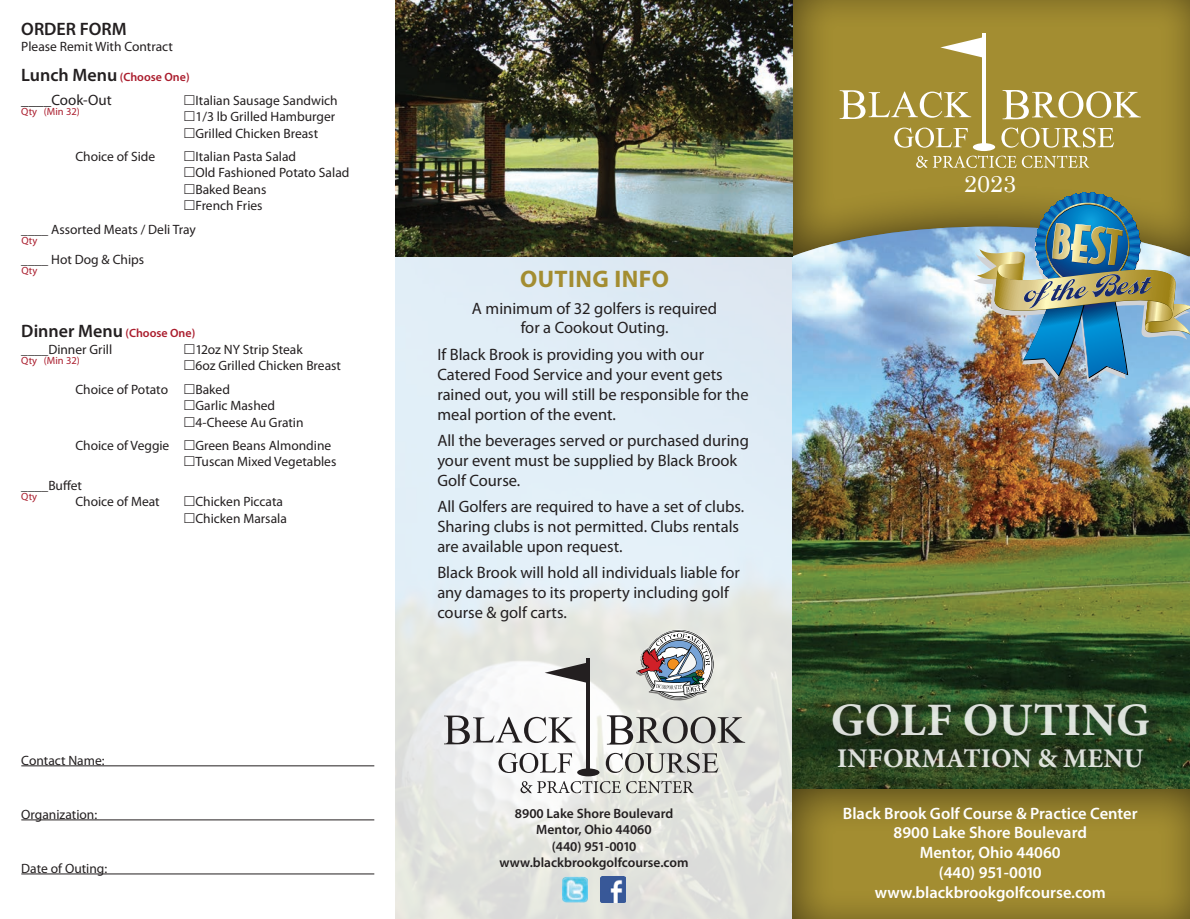
<style>
.page{position:relative;width:1190px;height:919px;background:#fff}
.page>*{position:absolute;margin:0;border:0;box-sizing:border-box;transform-origin:0 0}
.t1{font:700 46.5px "Minion Pro";letter-spacing:.01em;color:#fff}
.t2{font:700 27px "Minion Pro";letter-spacing:.01em;color:#fff}
.t3{font:700 24px "Myriad Pro";letter-spacing:.02em;color:#a38d31}
.t4{font:23.4px "Century";color:#fff}
.t5{font:600 18px "Myriad Pro";color:#231f20}
.t6{font:16.5px/19.8px "Myriad Pro";color:#231f20}
.t7{font:600 16.5px/19.8px "Myriad Pro";color:#fff;text-align:center}
.t8{font:15px "Myriad Pro";color:#231f20}
.t9{font:13.5px/16.5px "Myriad Pro";color:#231f20}
.t10{font:600 13.5px/16.2px "Myriad Pro";color:#231f20;text-align:center}
.t11{font:600 12px "Myriad Pro";color:#aa1d2d}
.t12{font:10.5px "Myriad Pro";letter-spacing:.01em;color:#aa1d2d}
.s1{font-size:18px;color:#231f20}
</style>
<div class="page">
<img style="left:396px;top:256px;width:396px;height:662px">
<img style="left:792px;top:257px;width:397px;height:530px">
<div style="left:786px;top:0;width:403px;height:257px;background:#231f20;opacity:.75"></div>
<div style="left:790px;top:787px;width:399px;height:131px;background:#231f20;opacity:.75"></div>
<div style="left:831px;top:695px;width:331px;height:80px;background:#231f20;opacity:.75"></div>
<img style="left:396px;top:0;width:396px;height:256px">
<img style="left:973px;top:192px;width:216px;height:190px">
<svg style="left:916px;top:155px;width:173px;height:13px;background:#b8a862"></svg>
<svg style="left:839px;top:90px;width:132px;height:29px"></svg>
<svg style="left:1002px;top:90px;width:138px;height:29px"></svg>
<svg style="left:894px;top:127px;width:73px;height:21px"></svg>
<svg style="left:1001px;top:127px;width:113px;height:21px;background:#baaa66"></svg>
<svg style="left:940px;top:37px;width:42px;height:20px"></svg>
<div style="left:972px;top:143px;width:23px;height:8px;background:#fff;border-radius:50%"></div>
<hr style="left:982px;top:33px;width:3px;height:111px;background:#fff">
<svg style="left:636px;top:629px;width:78px;height:71px"></svg>
<svg style="left:520px;top:780px;width:100px;height:13px"></svg>
<svg style="left:626px;top:780px;width:67px;height:13px"></svg>
<svg style="left:444px;top:715px;width:131px;height:29px"></svg>
<svg style="left:607px;top:715px;width:138px;height:29px;background:#acaca9"></svg>
<svg style="left:498px;top:752px;width:74px;height:20px"></svg>
<svg style="left:605px;top:752px;width:113px;height:20px;background:#b4b4b1"></svg>
<svg style="left:544px;top:662px;width:42px;height:20px"></svg>
<div style="left:577px;top:768px;width:22px;height:8px;background:#231f20;border-radius:50%"></div>
<hr style="left:586px;top:658px;width:4px;height:111px;background:#231f20">
<img style="left:562px;top:876px;width:26px;height:25px">
<img style="left:600px;top:876px;width:25px;height:25px">
<hr style="left:21px;top:765px;width:353px;height:1px;background:#231f20">
<hr style="left:21px;top:819px;width:353px;height:1px;background:#231f20">
<hr style="left:21px;top:873px;width:353px;height:1px;background:#231f20">
<p class="t5" style="left:21px;top:17px;width:107px">ORDER FORM</p>
<p class="t9" style="left:21px;top:38px;width:153px">Please Remit With Contract</p>
<p class="t11" style="left:21px;top:70px;width:170px"><span class="s1">Lunch Menu</span> (Choose One)</p>
<p class="t8" style="left:21px;top:90px;width:92px">____Cook-Out</p>
<p class="t9" style="left:195px;top:92px;width:144px">Italian Sausage Sandwich</p>
<p class="t12" style="left:21px;top:105px;width:60px">Qty (Min 32)</p>
<p class="t9" style="left:195px;top:108px;width:141px">1/3 lb Grilled Hamburger<br>Grilled Chicken Breast</p>
<p class="t9" style="left:75px;top:148px;width:81px">Choice of Side</p>
<p class="t9" style="left:195px;top:148px;width:155px">Italian Pasta Salad<br>Old Fashioned Potato Salad<br>Baked Beans<br>French Fries</p>
<p class="t9" style="left:21px;top:221px;width:176px">____ Assorted Meats / Deli Tray</p>
<p class="t9" style="left:21px;top:251px;width:124px">____ Hot Dog &amp; Chips</p>
<p class="t12" style="left:21px;top:234px;width:17px">Qty</p>
<p class="t12" style="left:21px;top:264px;width:17px">Qty</p>
<p class="t11" style="left:21px;top:325px;width:175px"><span class="s1">Dinner Menu</span> (Choose One)</p>
<p class="t9" style="left:21px;top:341px;width:92px">____Dinner Grill</p>
<p class="t9" style="left:195px;top:341px;width:109px">12oz NY Strip Steak</p>
<p class="t12" style="left:21px;top:354px;width:60px">Qty (Min 32)</p>
<p class="t9" style="left:195px;top:357px;width:147px">6oz Grilled Chicken Breast</p>
<p class="t9" style="left:75px;top:380px;width:94px">Choice of Potato</p>
<p class="t9" style="left:195px;top:380px;width:110px">Baked<br>Garlic Mashed<br>4-Cheese Au Gratin</p>
<p class="t9" style="left:75px;top:437px;width:96px">Choice of Veggie</p>
<p class="t9" style="left:195px;top:437px;width:142px">Green Beans Almondine<br>Tuscan Mixed Vegetables</p>
<p class="t9" style="left:21px;top:476px;width:62px">____Buffet</p>
<p class="t12" style="left:21px;top:490px;width:17px">Qty</p>
<p class="t9" style="left:75px;top:493px;width:86px">Choice of Meat</p>
<p class="t9" style="left:195px;top:493px;width:93px">Chicken Piccata<br>Chicken Marsala</p>
<p class="t9" style="left:21px;top:751px;width:85px">Contact Name:</p>
<p class="t9" style="left:21px;top:805px;width:77px">Organization:</p>
<p class="t9" style="left:21px;top:859px;width:87px">Date of Outing:</p>
<h3 class="t3" style="left:520px;top:263px;width:150px">OUTING INFO</h3>
<p class="t6" style="left:472px;top:298px;width:247px;text-align:center">A minimum of 32 golfers is required for a Cookout Outing.</p>
<p class="t6" style="left:437px;top:344px;width:313px">If Black Brook is providing you with our Catered Food Service and your event gets rained out, you will still be responsible for the meal portion of the event.</p>
<p class="t6" style="left:437px;top:430px;width:313px">All the beverages served or purchased during your event must be supplied by Black Brook<br>Golf Course.</p>
<p class="t6" style="left:437px;top:496px;width:308px">All Golfers are required to have a set of clubs.<br>Sharing clubs is not permitted. Clubs rentals are available upon request.</p>
<p class="t6" style="left:437px;top:562px;width:304px">Black Brook will hold all individuals liable for any damages to its property including golf course &amp; golf carts.</p>
<p class="t10" style="left:499px;top:804px;width:190px">8900 Lake Shore Boulevard<br>Mentor, Ohio 44060<br>(440) 951-0010 www.blackbrookgolfcourse.com</p>
<h3 class="t4" style="left:964px;top:164px;width:53px">2023</h3>
<h1 class="t1" style="left:830px;top:687px;width:321px">GOLF OUTING</h1>
<h2 class="t2" style="left:837px;top:739px;width:308px">INFORMATION &amp; MENU</h2>
<p class="t7" style="left:842px;top:802px;width:296px">Black Brook Golf Course &amp; Practice Center<br>8900 Lake Shore Boulevard<br>Mentor, Ohio 44060<br>(440) 951-0010 www.blackbrookgolfcourse.com</p>
</div>
